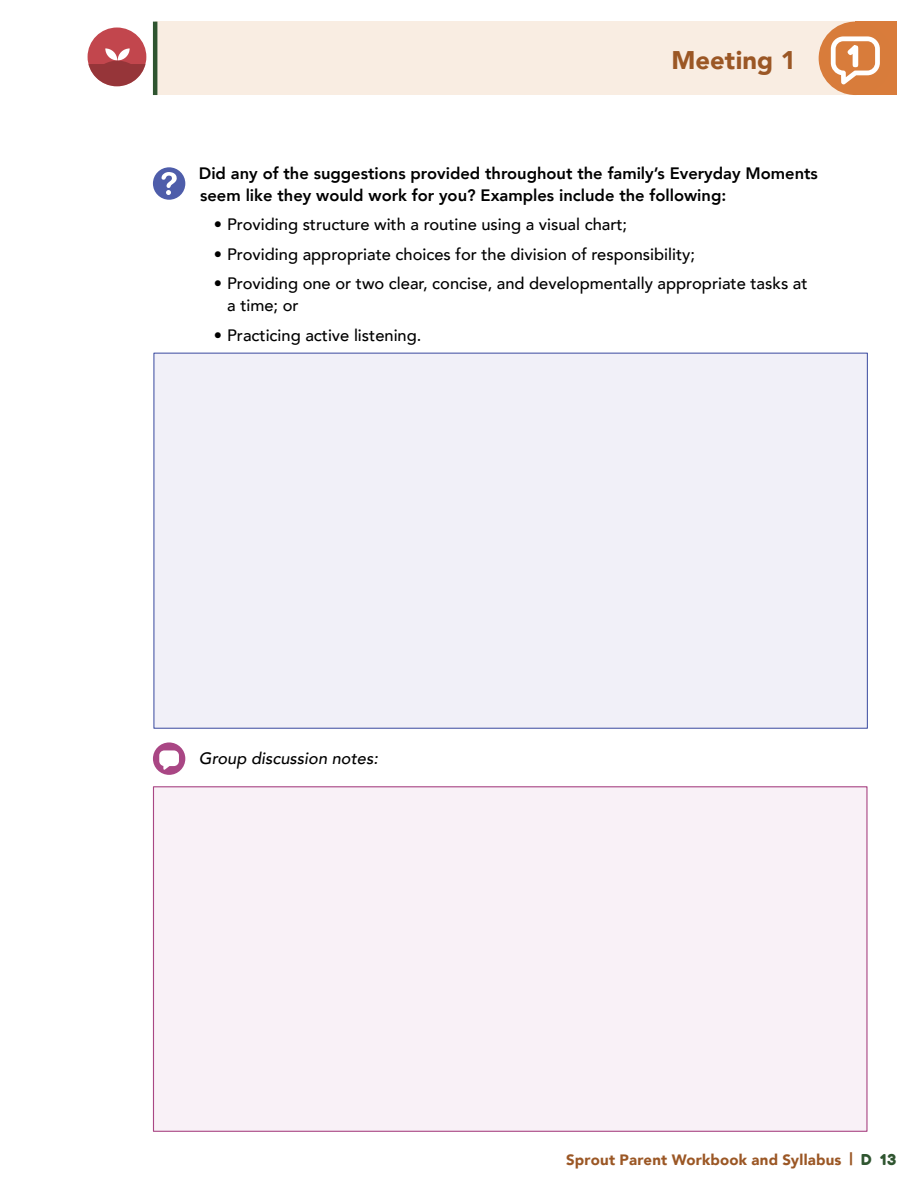
<style>
.page{position:relative;width:918px;height:1188px;background:#fff}
.page>*{position:absolute;margin:0;border:0;box-sizing:border-box;transform-origin:0 0}
.t1{font:900 25.5px "Avenir";letter-spacing:.005em;color:#9b5725}
.List_Paragraph_-_1st_Tier_Meeting_Indent{font:500 16.5px/22.5px "Avenir";color:#000}
.Body_Text_-_Meeting_Icon_Indent{font:800 16.5px/22.5px "Avenir";color:#000}
.Body_Text_-_Meeting_Icon_Indent-2{font:italic 500 16.5px "Avenir";color:#000}
.t2{font:900 15px "Avenir";letter-spacing:.015em;color:#9b5725}
.s1{font-size:13.05px}
.s2{font-family:"Fredoka One";font-weight:400;color:#2f5530}
</style>
<div class="page">
<div style="left:155px;top:22px;width:741px;height:73px;background:#f9ede2"></div>
<hr style="left:153px;top:24px;width:4px;height:69px;background:#2f5530">
<div style="left:855px;top:22px;width:41px;height:73px;background:#d97c3b"></div>
<div style="left:819px;top:22px;width:73px;height:73px;background:#d87c3b;border-radius:50%"></div>
<svg style="left:831px;top:36px;width:49px;height:48px"></svg>
<div style="left:88px;top:28px;width:58px;height:58px;background:#c2464d;border-radius:29px"></div>
<svg style="left:88px;top:48px;width:57px;height:38px"></svg>
<div style="left:153px;top:167px;width:32px;height:33px;background:#4e5daa;border-radius:50%"></div>
<svg style="left:162px;top:172px;width:15px;height:23px"></svg>
<div style="left:153px;top:742px;width:32px;height:33px;background:#a94684;border-radius:50%"></div>
<svg style="left:159px;top:750px;width:20px;height:20px"></svg>
<div style="left:153px;top:353px;width:715px;height:376px;background:#f1f0f8;border:1px solid #4e5ca9"></div>
<div style="left:153px;top:786px;width:715px;height:346px;background:#f9f1f7;border:1px solid #a94684"></div>
<h1 class="t1" style="left:672px;top:38px;width:126px">Meeting 1</h1>
<p class="Body_Text_-_Meeting_Icon_Indent" style="left:199px;top:162px;width:621px">Did any of the suggestions provided throughout the family’s Everyday Moments seem like they would work for you? Examples include the following:</p>
<p class="List_Paragraph_-_1st_Tier_Meeting_Indent" style="left:214px;top:212px;width:415px">• Providing structure with a routine using a visual chart;</p>
<p class="List_Paragraph_-_1st_Tier_Meeting_Indent" style="left:214px;top:242px;width:483px">• Providing appropriate choices for the division of responsibility;</p>
<p class="List_Paragraph_-_1st_Tier_Meeting_Indent" style="left:227px;top:271px;width:582px;text-indent:-14px">• Providing one or two clear, concise, and developmentally appropriate tasks at a time; or</p>
<p class="List_Paragraph_-_1st_Tier_Meeting_Indent" style="left:214px;top:323px;width:209px">• Practicing active listening.</p>
<p class="Body_Text_-_Meeting_Icon_Indent-2" style="left:199px;top:748px;width:181px">Group discussion notes:</p>
<p class="t2" style="left:566px;top:1147px;width:332px">Sprout Parent Workbook and Syllabus <span class="s1">|</span> <span class="s2">D 13</span></p>
</div>
